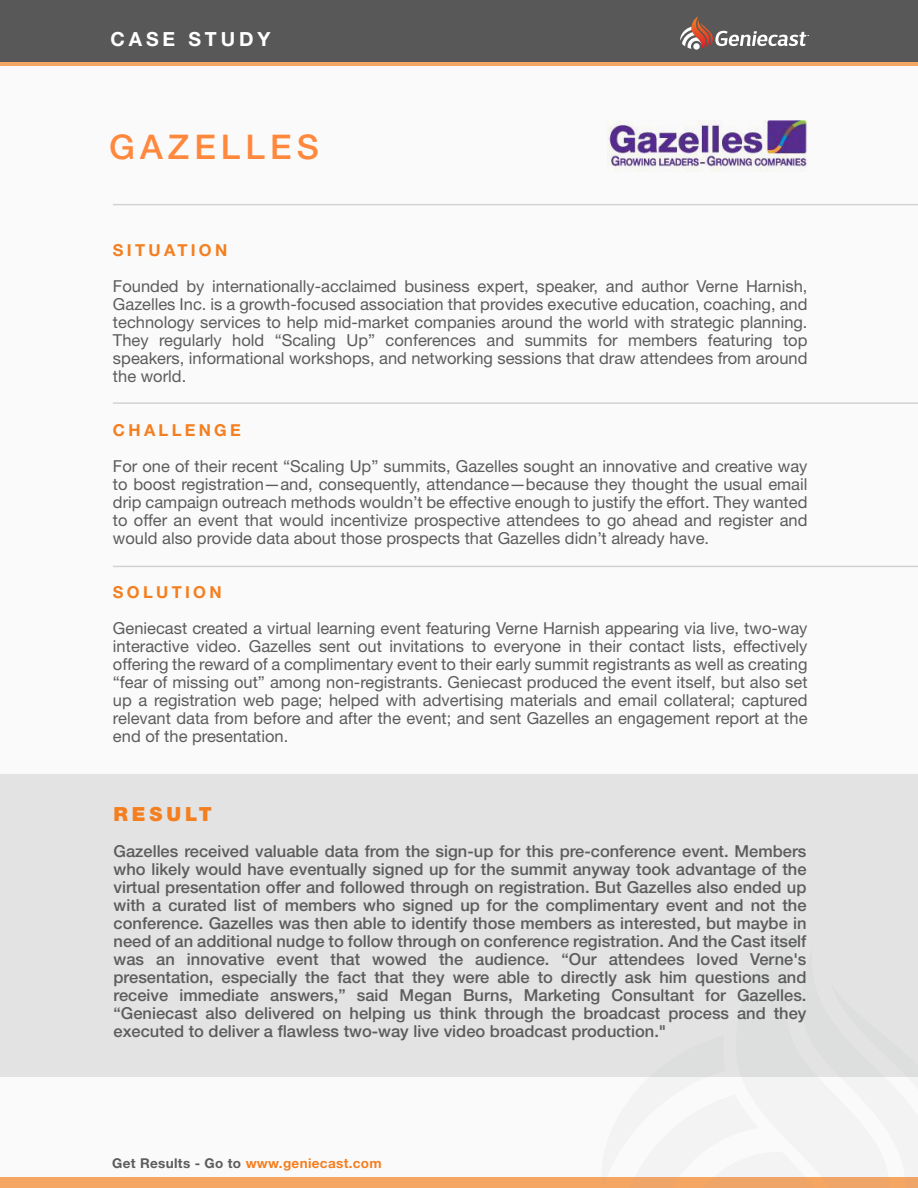
<style>
.page{position:relative;width:918px;height:1188px;background:#fafafa}
.page>*{position:absolute;margin:0;border:0;box-sizing:border-box;transform-origin:0 0}
.t1{font:500 34.05px "Helvetica Neue LT Std";letter-spacing:.15em;color:#ff883c}
.t2{font:700 19.5px "Helvetica Neue LT Std";letter-spacing:.2em;color:#fff}
.t3{font:900 19.5px "Helvetica Neue LT Std";letter-spacing:.2em;color:#f47f20}
.t4{font:16.5px/18px "Helvetica Neue LT Std";color:#5c5c5c;text-align:justify}
.t5{font:500 16.5px/18px "Helvetica Neue LT Std";color:#5c5c5c;text-align:justify}
.t6{font:700 16.5px "Helvetica Neue LT Std";letter-spacing:.2em;color:#f47f20}
.t7{font:700 13.5px "Helvetica Neue LT Std";letter-spacing:.025em;color:#f47f20}
.s1{color:#5c5c5c}
</style>
<div class="page">
<div style="left:0;top:0;width:918px;height:65px;background:#f5a663"></div>
<div style="left:0;top:1178px;width:918px;height:10px;background:#f5a663"></div>
<div style="left:0;top:0;width:918px;height:62px;background:#585858"></div>
<div style="left:0;top:774px;width:918px;height:302px;background:#e3e3e3"></div>
<svg style="left:602px;top:1076px;width:237px;height:102px"></svg>
<hr style="left:113px;top:204px;width:805px;height:1px;background:#585858">
<hr style="left:113px;top:402px;width:805px;height:2px;background:#585858">
<hr style="left:113px;top:566px;width:805px;height:1px;background:#585858">
<svg style="left:680px;top:16px;width:129px;height:34px"></svg>
<img style="left:608px;top:65px;width:200px;height:141px">
<p class="t2" style="left:110px;top:27px;width:162px">CASE STUDY</p>
<h1 class="t1" style="left:109px;top:127px;width:211px">GAZELLES</h1>
<p class="t6" style="left:113px;top:240px;width:116px">SITUATION</p>
<p class="t4" style="left:113px;top:277px;width:696px">Founded by internationally-acclaimed business expert, speaker, and author Verne Harnish, Gazelles Inc. is a growth-focused association that provides executive education, coaching, and technology services to help mid-market companies around the world with strategic planning.<br>They regularly hold “Scaling Up” conferences and summits for members featuring top speakers, informational workshops, and networking sessions that draw attendees from around the world.</p>
<p class="t6" style="left:113px;top:420px;width:129px">CHALLENGE</p>
<p class="t4" style="left:113px;top:457px;width:696px">For one of their recent “Scaling Up” summits, Gazelles sought an innovative and creative way to boost registration—and, consequently, attendance—because they thought the usual email drip campaign outreach methods wouldn’t be effective enough to justify the effort. They wanted to offer an event that would incentivize prospective attendees to go ahead and register and would also provide data about those prospects that Gazelles didn’t already have.</p>
<p class="t6" style="left:113px;top:582px;width:110px">SOLUTION</p>
<p class="t4" style="left:113px;top:619px;width:696px">Geniecast created a virtual learning event featuring Verne Harnish appearing via live, two-way interactive video. Gazelles sent out invitations to everyone in their contact lists, effectively offering the reward of a complimentary event to their early summit registrants as well as creating “fear of missing out” among non-registrants. Geniecast produced the event itself, but also set up a registration web page; helped with advertising materials and email collateral; captured relevant data from before and after the event; and sent Gazelles an engagement report at the end of the presentation.</p>
<p class="t3" style="left:114px;top:803px;width:100px">RESULT</p>
<p class="t5" style="left:114px;top:842px;width:695px">Gazelles received valuable data from the sign-up for this pre-conference event. Members who likely would have eventually signed up for the summit anyway took advantage of the virtual presentation offer and followed through on registration. But Gazelles also ended up with a curated list of members who signed up for the complimentary event and not the conference. Gazelles was then able to identify those members as interested, but maybe in need of an additional nudge to follow through on conference registration. And the Cast itself was an innovative event that wowed the audience. “Our attendees loved Verne's presentation, especially the fact that they were able to directly ask him questions and receive immediate answers,” said Megan Burns, Marketing Consultant for Gazelles. “Geniecast also delivered on helping us think through the broadcast process and they executed to deliver a flawless two-way live video broadcast production."</p>
<p class="t7" style="left:112px;top:1155px;width:271px"><span class="s1">Get Results - Go to</span> www.geniecast.com</p>
</div>
